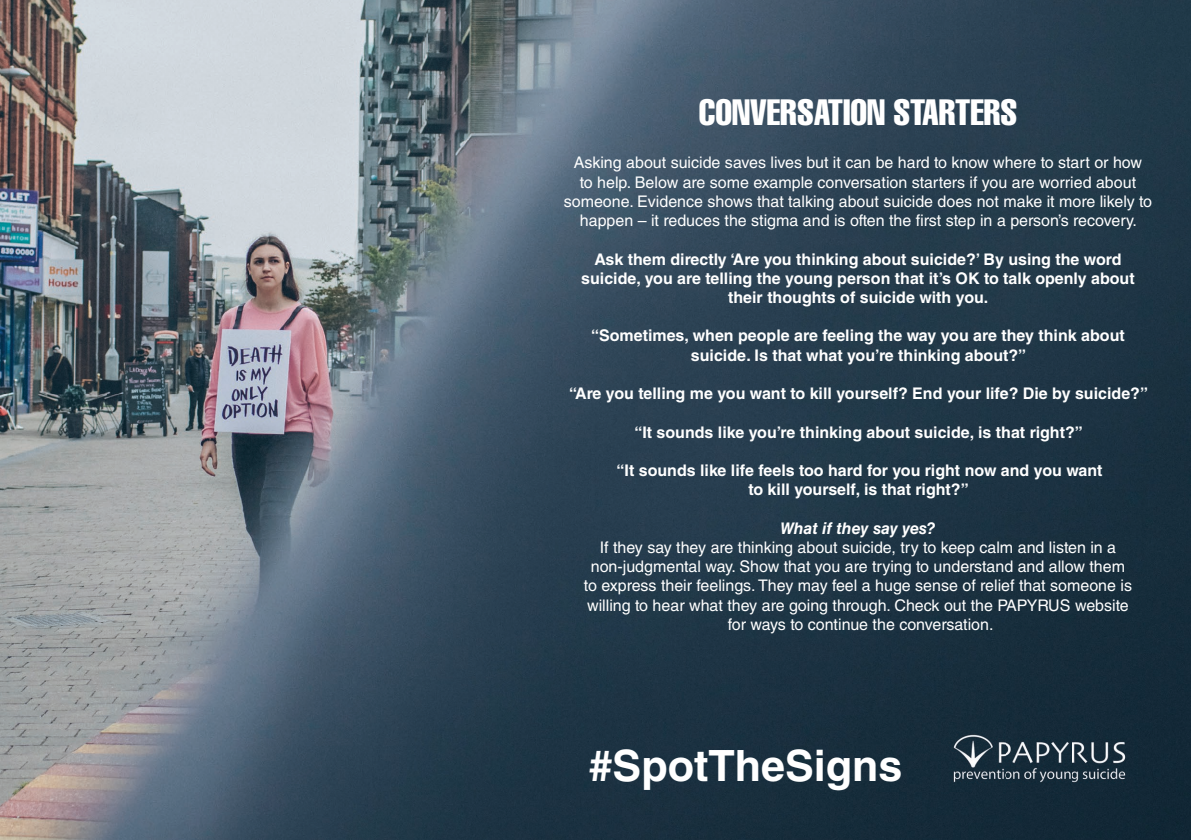
<style>
.page{position:relative;width:1191px;height:840px;background:#fff}
.page>*{position:absolute;margin:0;border:0;box-sizing:border-box;transform-origin:0 0}
.t1{font:700 43px "Helvetica LT Std";color:#fff}
.t2{font:36px "Helvetica LT Std Comp";color:#fff}
.t3{font:16px/19.2px "Helvetica LT Std";color:#fff;text-align:center}
.t4{font:700 16px/19.2px "Helvetica LT Std";color:#fff;text-align:center}
.t5{font:italic 700 16px "Helvetica LT Std";color:#fff}
</style>
<div class="page">
<img style="left:0;top:0;width:1191px;height:839px">
<img style="left:941px;top:721px;width:196px;height:72px">
<svg style="left:916px;top:214px;width:6px;height:12px"></svg>
<h2 class="t2" style="left:699px;top:89px;width:320px">CONVERSATION STARTERS</h2>
<p class="t3" style="left:564px;top:153px;width:590px">Asking about suicide saves lives but it can be hard to know where to start or how<br>to help. Below are some example conversation starters if you are worried about someone. Evidence shows that talking about suicide does not make it more likely to happen – it reduces the stigma and is often the rst step in a person’s recovery.</p>
<p class="t4" style="left:581px;top:249px;width:555px">Ask them directly ‘Are you thinking about suicide?’ By using the word suicide, you are telling the young person that it’s OK to talk openly about their thoughts of suicide with you.</p>
<p class="t4" style="left:591px;top:326px;width:535px">“Sometimes, when people are feeling the way you are they think about suicide. Is that what you’re thinking about?”</p>
<p class="t4" style="left:569px;top:383px;width:580px">“Are you telling me you want to kill yourself? End your life? Die by suicide?”</p>
<p class="t4" style="left:634px;top:422px;width:450px">“It sounds like you’re thinking about suicide, is that right?”</p>
<p class="t4" style="left:616px;top:460px;width:487px">“It sounds like life feels too hard for you right now and you want to kill yourself, is that right?”</p>
<p class="t5" style="left:780px;top:518px;width:157px">What if they say yes?</p>
<p class="t3" style="left:584px;top:537px;width:549px">If they say they are thinking about suicide, try to keep calm and listen in a non-judgmental way. Show that you are trying to understand and allow them to express their feelings. They may feel a huge sense of relief that someone is willing to hear what they are going through. Check out the PAPYRUS website for ways to continue the conversation.</p>
<h1 class="t1" style="left:588px;top:739px;width:315px">#SpotTheSigns</h1>
</div>
